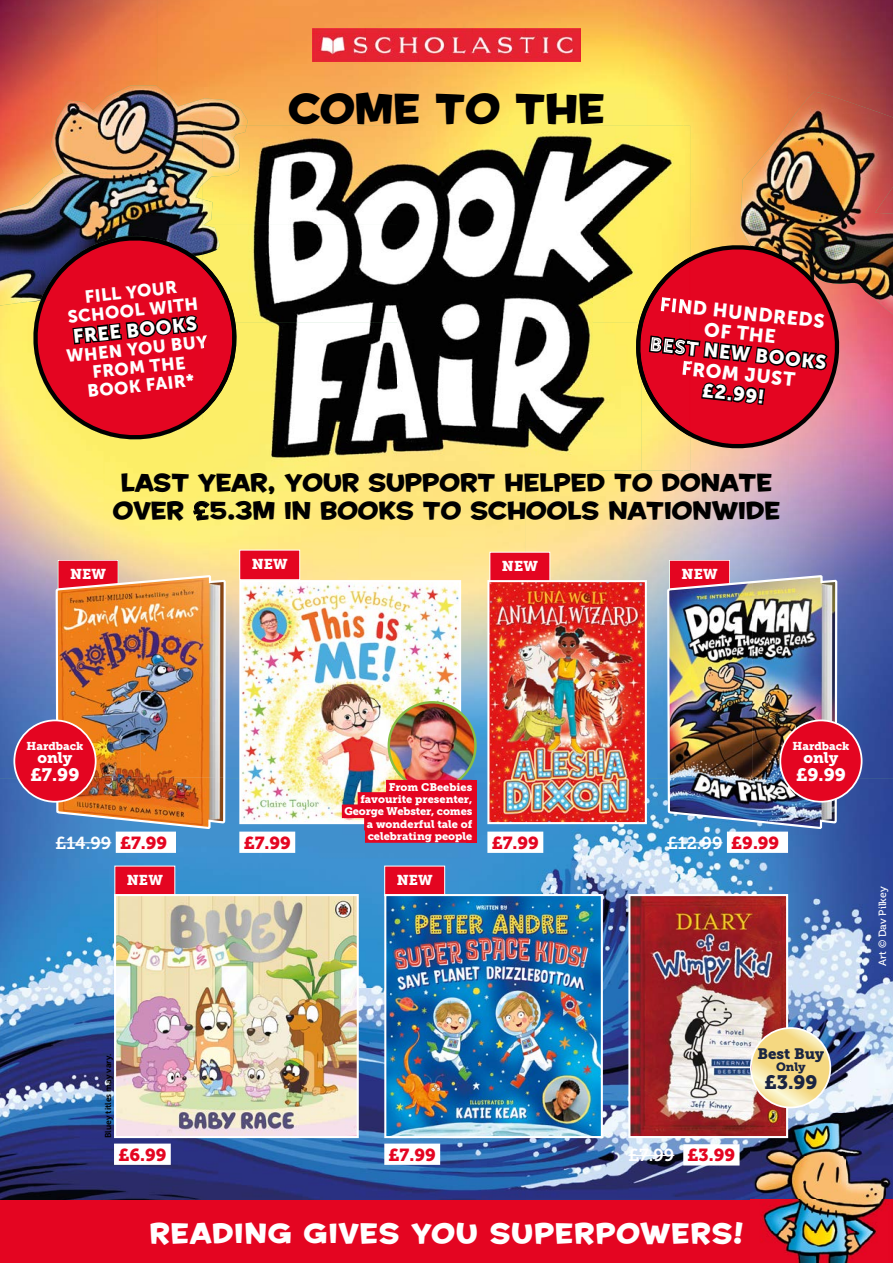
<style>
.page{position:relative;width:893px;height:1263px;background:#fff}
.page>*{position:absolute;margin:0;border:0;box-sizing:border-box;transform-origin:0 0}
.t1{font:39.9px "House A Rama Kingpin";color:#000}
.t2{font:27px "House A Rama Kingpin";letter-spacing:.045em;color:#fff}
.t3{font:23.7px/28.3px "House A Rama Kingpin";color:#000;text-align:center}
.t4{font:19.35px/20.4px "Museo Sans 900";color:#fff;text-align:center}
.t5{font:19.35px "Museo Slab 900";color:#1a2542}
.t6{font:18px "Museo Slab 900";color:#fff}
.t7{font:17.55px/18.5px "Museo Sans 900";color:#fff;text-align:center}
.t8{font:17.4px "Museo Slab 700";color:#fff}
.t9{font:17.4px "Museo Slab 900";color:#e40521}
.t10{font:15.3px "Museo Slab 900";letter-spacing:-.005em;color:#fff}
.t11{font:15px "Museo Slab 900";color:#1a2542}
.t12{font:14.25px "Museo Slab 900";letter-spacing:.005em;color:#fff}
.t13{font:12px "Museo Slab 900";color:#1a2542}
.t14{font:11.4px "Museo Slab 900";color:#fff}
.t15{font:10.95px/12.3px "Museo Slab 900";color:#fff;text-align:right}
.t16{font:10.5px "Museo 500";color:#fff}
.t17{font:8.55px "Museo Sans 700";color:#000}
.s1{font-size:43.5px}
.s2{font-family:"Museo Slab 900";color:#e40521}
</style>
<div class="page">
<img style="left:0;top:363px;width:104px;height:415px">
<img style="left:210px;top:470px;width:473px;height:308px">
<img style="left:788px;top:315px;width:105px;height:798px">
<img style="left:104px;top:445px;width:106px;height:115px">
<img style="left:0;top:0;width:52px;height:363px">
<img style="left:158px;top:0;width:52px;height:85px">
<img style="left:684px;top:0;width:104px;height:240px">
<img style="left:841px;top:0;width:52px;height:92px">
<img style="left:52px;top:0;width:52px;height:85px">
<img style="left:210px;top:0;width:474px;height:126px">
<img style="left:788px;top:0;width:53px;height:92px">
<img style="left:104px;top:0;width:54px;height:85px">
<img style="left:0;top:778px;width:788px;height:422px">
<img style="left:0;top:173px;width:99px;height:132px">
<img style="left:99px;top:174px;width:104px;height:57px">
<img style="left:51px;top:85px;width:197px;height:89px">
<img style="left:740px;top:92px;width:153px;height:223px">
<svg style="left:193px;top:501px;width:17px;height:20px"></svg>
<img style="left:313px;top:29px;width:267px;height:33px">
<svg style="left:690px;top:240px;width:154px;height:214px"></svg>
<svg style="left:690px;top:242px;width:152px;height:209px;background:#be1d2d"></svg>
<svg style="left:28px;top:231px;width:175px;height:214px"></svg>
<div style="left:239px;top:832px;width:56px;height:21px;background:#fff"></div>
<div style="left:727px;top:832px;width:61px;height:21px;background:#fff"></div>
<hr style="left:667px;top:842px;width:56px;height:1px;background:#fff">
<div style="left:116px;top:832px;width:60px;height:21px;background:#fff"></div>
<hr style="left:56px;top:842px;width:55px;height:1px;background:#fff">
<div style="left:487px;top:832px;width:56px;height:21px;background:#fff"></div>
<div style="left:0;top:1200px;width:893px;height:63px;background:#e40521"></div>
<img style="left:203px;top:126px;width:390px;height:344px">
<img style="left:593px;top:126px;width:97px;height:196px">
<img style="left:593px;top:322px;width:48px;height:148px">
<img style="left:641px;top:436px;width:49px;height:34px">
<img style="left:203px;top:126px;width:44px;height:129px">
<img style="left:632px;top:257px;width:58px;height:179px">
<img style="left:634px;top:259px;width:56px;height:175px">
<img style="left:661px;top:297px;width:29px;height:17px">
<img style="left:649px;top:336px;width:41px;height:20px">
<img style="left:650px;top:337px;width:40px;height:18px">
<img style="left:676px;top:360px;width:14px;height:16px">
<svg style="left:30px;top:233px;width:210px;height:209px;background:#c2302f"></svg>
<img style="left:750px;top:1113px;width:143px;height:150px">
<div style="left:490px;top:552px;width:60px;height:30px;background:#e40521"></div>
<div style="left:240px;top:550px;width:60px;height:30px;background:#e40521"></div>
<div style="left:239px;top:550px;width:61px;height:30px;border:1px solid #fff"></div>
<img style="left:242px;top:583px;width:216px;height:238px">
<div style="left:239px;top:580px;width:222px;height:244px;border:2px solid #fff"></div>
<img style="left:490px;top:583px;width:154px;height:238px">
<div style="left:487px;top:580px;width:160px;height:244px;border:2px solid #fff"></div>
<img style="left:666px;top:560px;width:172px;height:269px">
<img style="left:55px;top:560px;width:172px;height:269px">
<div style="left:683px;top:1144px;width:56px;height:21px;background:#fff"></div>
<hr style="left:628px;top:1155px;width:46px;height:1px;background:#fff">
<div style="left:384px;top:1143px;width:56px;height:22px;background:#fff"></div>
<div style="left:114px;top:1143px;width:57px;height:22px;background:#fff"></div>
<div style="left:115px;top:866px;width:60px;height:30px;background:#e40521"></div>
<div style="left:385px;top:866px;width:60px;height:30px;background:#e40521"></div>
<div style="left:384px;top:866px;width:61px;height:30px;border:1px solid #fff"></div>
<img style="left:117px;top:897px;width:239px;height:238px">
<div style="left:114px;top:894px;width:245px;height:244px;border:2px solid #fff"></div>
<img style="left:387px;top:897px;width:213px;height:238px">
<div style="left:384px;top:894px;width:219px;height:244px;border:2px solid #fff"></div>
<img style="left:631px;top:897px;width:154px;height:238px">
<div style="left:628px;top:894px;width:160px;height:244px;border:2px solid #fff"></div>
<div style="left:780px;top:720px;width:82px;height:82px;background:#e40521;border-radius:50%"></div>
<div style="left:779px;top:719px;width:83px;height:84px;border:2px solid #fff;border-radius:50%"></div>
<div style="left:14px;top:720px;width:82px;height:82px;background:#e40521;border-radius:50%"></div>
<div style="left:13px;top:719px;width:84px;height:84px;border:2px solid #fff;border-radius:50%"></div>
<img style="left:389px;top:702px;width:86px;height:87px;border-radius:43px">
<div style="left:388px;top:701px;width:89px;height:89px;border:2px solid #87be45;border-radius:50%"></div>
<div style="left:466px;top:780px;width:11px;height:63px;background:#e40521"></div>
<div style="left:386px;top:780px;width:86px;height:13px;background:#e40521"></div>
<div style="left:358px;top:792px;width:114px;height:14px;background:#e40521"></div>
<div style="left:342px;top:804px;width:130px;height:14px;background:#e40521"></div>
<div style="left:364px;top:817px;width:108px;height:13px;background:#e40521"></div>
<div style="left:365px;top:829px;width:107px;height:14px;background:#e40521"></div>
<svg style="left:752px;top:1028px;width:78px;height:79px;background:#e8d39b"></svg>
<div style="left:750px;top:1027px;width:81px;height:81px;border:2px solid #fff;border-radius:50%"></div>
<h3 class="t7" style="left:65px;top:290px;width:133px;rotate:-6deg">FILL YOUR<br>SCHOOL WITH</h3>
<h3 class="t4" style="left:72px;top:326px;width:126px;rotate:-6deg">FREE BOOKS</h3>
<h3 class="t7" style="left:65px;top:347px;width:143px;rotate:-6deg">WHEN YOU BUY<br>FROM THE<br>BOOK FAIR*</h3>
<h1 class="t1" style="left:288px;top:81px;width:318px">COME TO THE</h1>
<h3 class="t4" style="left:655px;top:293px;width:179px;rotate:6deg">FIND HUNDREDS<br>OF THE<br>BEST NEW BOOKS<br>FROM JUST £2.99!</h3>
<h3 class="t3" style="left:113px;top:468px;width:669px">LAST YEAR, YOUR SUPPORT HELPED TO DONATE<br>OVER <span class="s1">£</span>5.3M IN BOOKS TO SCHOOLS NATIONWIDE</h3>
<h3 class="t12" style="left:252px;top:555px;width:37px">NEW</h3>
<h3 class="t12" style="left:502px;top:557px;width:37px">NEW</h3>
<h3 class="t12" style="left:70px;top:565px;width:37px">NEW</h3>
<h3 class="t12" style="left:682px;top:565px;width:37px">NEW</h3>
<p class="t14" style="left:27px;top:739px;width:58px">Hardback</p>
<h3 class="t10" style="left:38px;top:749px;width:36px">only</h3>
<h3 class="t6" style="left:31px;top:764px;width:50px">£7.99</h3>
<p class="t15" style="left:344px;top:781px;width:129px">From CBeebies favourite presenter,<br>George Webster, comes a wonderful tale of celebrating people</p>
<h3 class="t8" style="left:56px;top:833px;width:113px">£14.99 <span class="s2">£7.99</span></h3>
<h3 class="t9" style="left:244px;top:832px;width:49px">£7.99</h3>
<h3 class="t9" style="left:492px;top:832px;width:49px">£7.99</h3>
<h3 class="t8" style="left:667px;top:833px;width:114px">£12.99 <span class="s2">£9.99</span></h3>
<h3 class="t12" style="left:127px;top:871px;width:37px">NEW</h3>
<h3 class="t12" style="left:397px;top:871px;width:37px">NEW</h3>
<p class="t14" style="left:792px;top:739px;width:58px">Hardback</p>
<h3 class="t10" style="left:803px;top:749px;width:36px">only</h3>
<h3 class="t6" style="left:796px;top:764px;width:51px">£9.99</h3>
<p class="t16" style="left:877px;top:966px;width:81px;rotate:-90deg">Art © Dav Pilkey</p>
<p class="t17" style="left:104px;top:1138px;width:86px;rotate:-90deg">Bluey titles may vary.</p>
<h3 class="t9" style="left:118px;top:1144px;width:50px">£6.99</h3>
<h3 class="t9" style="left:389px;top:1144px;width:49px">£7.99</h3>
<h3 class="t8" style="left:628px;top:1145px;width:108px">£7.99 <span class="s2">£3.99</span></h3>
<h3 class="t11" style="left:758px;top:1045px;width:68px">Best Buy</h3>
<p class="t13" style="left:776px;top:1060px;width:31px">Only</p>
<h3 class="t5" style="left:764px;top:1071px;width:55px">£3.99</h3>
<h2 class="t2" style="left:150px;top:1215px;width:595px">READING GIVES YOU SUPERPOWERS!</h2>
</div>
